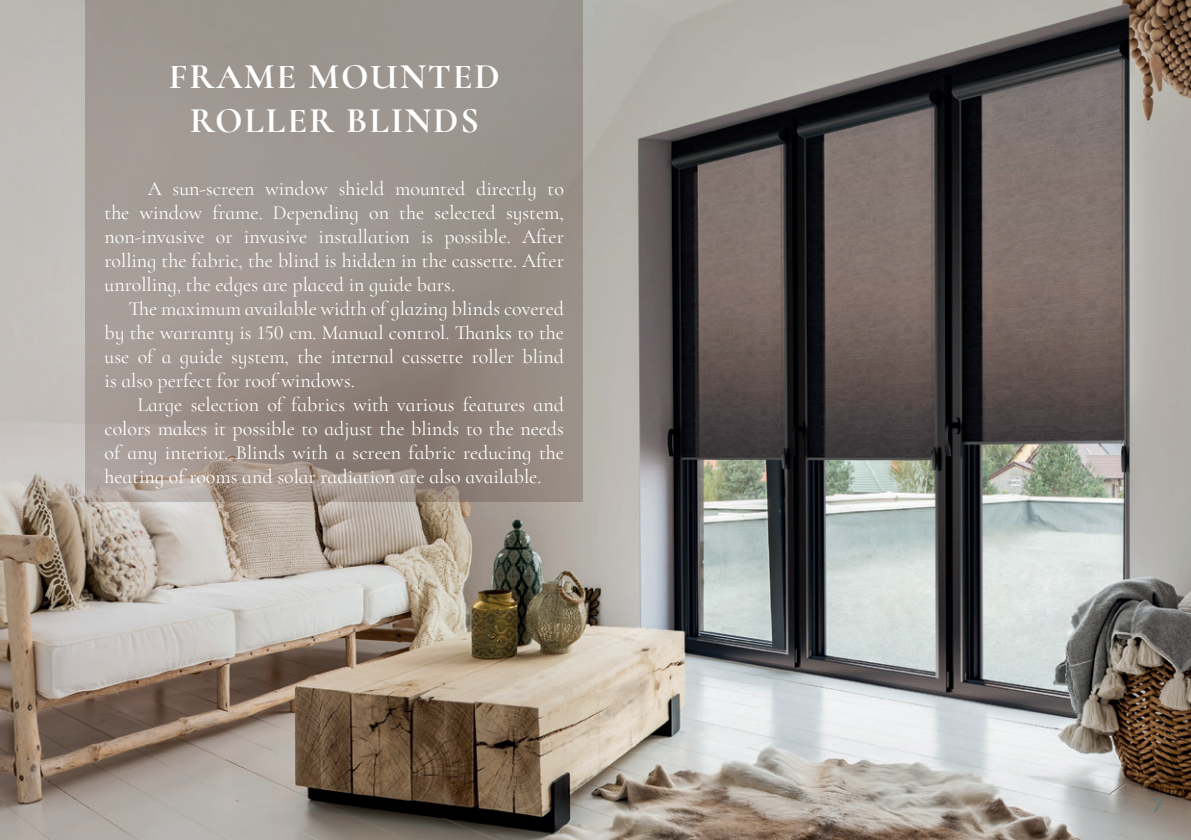
<style>
.page{position:relative;width:1191px;height:840px;background:#fff}
.page>*{position:absolute;margin:0;border:0;box-sizing:border-box;transform-origin:0 0}
.t1{font:700 36px/43.2px "Cormorant Infant";letter-spacing:.05em;color:#fff;text-align:center}
.t2{font:20px/24px "Cormorant Infant";color:#fff;text-align:justify}
.t3{font:20px "Myriad Pro";color:#577b7d}
</style>
<div class="page">
<img style="left:0;top:0;width:1191px;height:839px">
<svg style="left:85px;top:0;width:498px;height:502px;background:#9c928c"></svg>
<p class="t1" style="left:169px;top:55px;width:333px">FRAME MOUNTED<br>ROLLER BLINDS</p>
<p class="t2" style="left:105px;top:176px;width:461px;text-indent:43px">A sun-screen window shield mounted directly to the window frame. Depending on the selected system, non-invasive or invasive installation is possible. After rolling the fabric, the blind is hidden in the cassette. After unrolling, the edges are placed in guide bars.</p>
<p class="t2" style="left:105px;top:296px;width:461px;text-indent:24px">The maximum available width of glazing blinds covered by the warranty is 150 cm. Manual control. Thanks to the use of a guide system, the internal cassette roller blind is also perfect for roof windows.</p>
<p class="t2" style="left:105px;top:392px;width:461px;text-indent:33px">Large selection of fabrics with various features and colors makes it possible to adjust the blinds to the needs of any interior. Blinds with a screen fabric reducing the heating of rooms and solar radiation are also available.</p>
<p class="t3" style="left:1152px;top:792px;width:12px">7</p>
</div>
